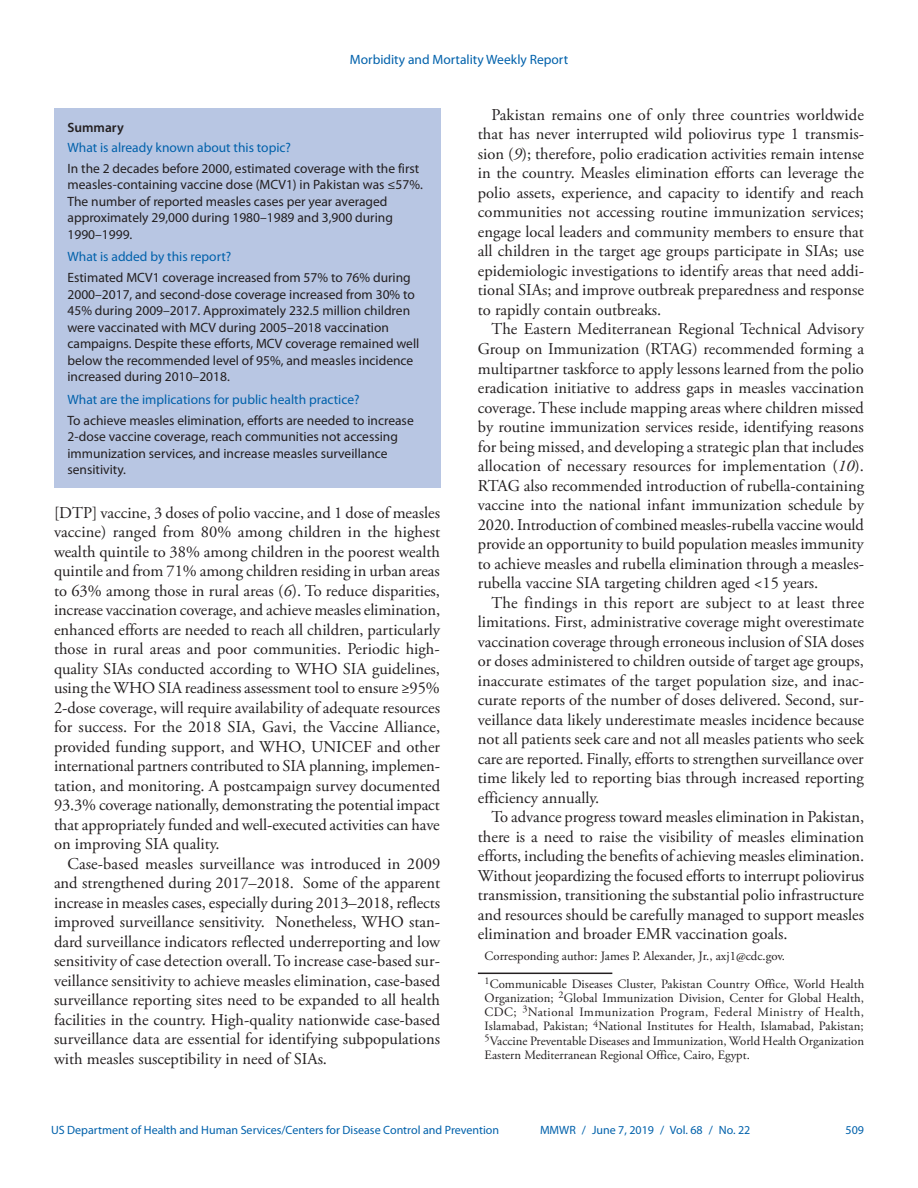
<style>
.page{position:relative;width:918px;height:1188px;background:#fff}
.page>*{position:absolute;margin:0;border:0;box-sizing:border-box;transform-origin:0 0}
.Paragraph{font:16.5px/19.5px "Adobe Garamond Pro";color:#231f20;text-align:justify}
.Summary_Box_Text{font:13.5px/16.5px "Myriad Pro";color:#231f20}
.Summary_Box_Heading{font:13.5px "Myriad Pro";color:#0161ab}
.Summary_Box_Ttile{font:600 13.5px "Myriad Pro";color:#231f20}
.Author_Affiliations{font:12.75px/14.2px "Adobe Garamond Pro";color:#231f20;text-align:justify}
.Corresponding_Author{font:12.75px "Adobe Garamond Pro";color:#231f20}
.t1{font:12px "Myriad Pro";color:#0161ab}
.s1{font-style:italic}
</style>
<div class="page">
<hr style="left:478px;top:973px;width:134px;height:1px;background:#231f20">
<div style="left:54px;top:108px;width:386px;height:380px;background:#b8c6e3"></div>
<p class="Summary_Box_Heading" style="left:350px;top:51px;width:220px">Morbidity and Mortality Weekly Report</p>
<h1 class="Summary_Box_Ttile" style="left:68px;top:119px;width:58px">Summary</h1>
<h1 class="Summary_Box_Heading" style="left:68px;top:139px;width:225px">What is already known about this topic?</h1>
<p class="Summary_Box_Text" style="left:68px;top:160px;width:357px">In the 2 decades before 2000, estimated coverage with the first measles-containing vaccine dose (MCV1) in Pakistan was ≤57%.<br>The number of reported measles cases per year averaged approximately 29,000 during 1980–1989 and 3,900 during 1990–1999.</p>
<h1 class="Summary_Box_Heading" style="left:68px;top:249px;width:165px">What is added by this report?</h1>
<p class="Summary_Box_Text" style="left:68px;top:269px;width:353px">Estimated MCV1 coverage increased from 57% to 76% during 2000–2017, and second-dose coverage increased from 30% to 45% during 2009–2017. Approximately 232.5 million children were vaccinated with MCV during 2005–2018 vaccination campaigns. Despite these efforts, MCV coverage remained well below the recommended level of 95%, and measles incidence increased during 2010–2018.</p>
<h1 class="Summary_Box_Heading" style="left:68px;top:391px;width:294px">What are the implications for public health practice?</h1>
<p class="Summary_Box_Text" style="left:68px;top:412px;width:348px">To achieve measles elimination, efforts are needed to increase 2-dose vaccine coverage, reach communities not accessing immunization services, and increase measles surveillance sensitivity.</p>
<p class="Paragraph" style="left:54px;top:503px;width:388px">[DTP] vaccine, 3 doses of polio vaccine, and 1 dose of measles vaccine) ranged from 80% among children in the highest wealth quintile to 38% among children in the poorest wealth quintile and from 71% among children residing in urban areas to 63% among those in rural areas (<span class="s1">6</span>). To reduce disparities, increase vaccination coverage, and achieve measles elimination, enhanced efforts are needed to reach all children, particularly those in rural areas and poor communities. Periodic high&shy;quality SIAs conducted according to WHO SIA guidelines, using the WHO SIA readiness assessment tool to ensure ≥95% 2-dose coverage, will require availability of adequate resources for success. For the 2018 SIA, Gavi, the Vaccine Alliance, provided funding support, and WHO, UNICEF and other international partners contributed to SIA planning, implemen&shy;tation, and monitoring. A postcampaign survey documented 93.3% coverage nationally, demonstrating the potential impact that appropriately funded and well-executed activities can have on improving SIA quality.</p>
<p class="Paragraph" style="left:54px;top:855px;width:388px;text-indent:13px">Case-based measles surveillance was introduced in 2009 and strengthened during 2017–2018. Some of the apparent increase in measles cases, especially during 2013–2018, reflects improved surveillance sensitivity. Nonetheless, WHO stan&shy;dard surveillance indicators reflected underreporting and low sensitivity of case detection overall. To increase case-based sur&shy;veillance sensitivity to achieve measles elimination, case-based surveillance reporting sites need to be expanded to all health facilities in the country. High-quality nationwide case-based surveillance data are essential for identifying subpopulations with measles susceptibility in need of SIAs.</p>
<p class="Paragraph" style="left:478px;top:106px;width:388px;text-indent:13px">Pakistan remains one of only three countries worldwide that has never interrupted wild poliovirus type 1 transmis&shy;sion (<span class="s1">9</span>); therefore, polio eradication activities remain intense in the country. Measles elimination efforts can leverage the polio assets, experience, and capacity to identify and reach communities not accessing routine immunization services; engage local leaders and community members to ensure that all children in the target age groups participate in SIAs; use epidemiologic investigations to identify areas that need addi&shy;tional SIAs; and improve outbreak preparedness and response to rapidly contain outbreaks.</p>
<p class="Paragraph" style="left:478px;top:320px;width:388px;text-indent:13px">The Eastern Mediterranean Regional Technical Advisory Group on Immunization (RTAG) recommended forming a multipartner taskforce to apply lessons learned from the polio eradication initiative to address gaps in measles vaccination coverage. These include mapping areas where children missed by routine immunization services reside, identifying reasons for being missed, and developing a strategic plan that includes allocation of necessary resources for implementation (<span class="s1">10</span>).<br>RTAG also recommended introduction of rubella-containing vaccine into the national infant immunization schedule by 2020. Introduction of combined measles-rubella vaccine would provide an opportunity to build population measles immunity to achieve measles and rubella elimination through a measles&shy;rubella vaccine SIA targeting children aged &lt;15 years.</p>
<p class="Paragraph" style="left:478px;top:593px;width:388px;text-indent:13px">The findings in this report are subject to at least three limitations. First, administrative coverage might overestimate vaccination coverage through erroneous inclusion of SIA doses or doses administered to children outside of target age groups, inaccurate estimates of the target population size, and inac&shy;curate reports of the number of doses delivered. Second, sur&shy;veillance data likely underestimate measles incidence because not all patients seek care and not all measles patients who seek care are reported. Finally, efforts to strengthen surveillance over time likely led to reporting bias through increased reporting efficiency annually.</p>
<p class="Paragraph" style="left:478px;top:808px;width:388px;text-indent:13px">To advance progress toward measles elimination in Pakistan, there is a need to raise the visibility of measles elimination efforts, including the benefits of achieving measles elimination.<br>Without jeopardizing the focused efforts to interrupt poliovirus transmission, transitioning the substantial polio infrastructure and resources should be carefully managed to support measles elimination and broader EMR vaccination goals.</p>
<p class="Corresponding_Author" style="left:485px;top:948px;width:302px">Corresponding author: James P. Alexander, Jr., axj1@cdc.gov.</p>
<p class="Author_Affiliations" style="left:485px;top:977px;width:381px"><sup>1</sup>Communicable Diseases Cluster, Pakistan Country Office, World Health Organization; <sup>2</sup>Global Immunization Division, Center for Global Health, CDC; <sup>3</sup>National Immunization Program, Federal Ministry of Health, Islamabad, Pakistan; <sup>4</sup>National Institutes for Health, Islamabad, Pakistan; <sup>5</sup>Vaccine Preventable Diseases and Immunization, World Health Organization Eastern Mediterranean Regional Office, Cairo, Egypt.</p>
<p class="t1" style="left:51px;top:1123px;width:450px">US Department of Health and Human Services/Centers for Disease Control and Prevention</p>
<p class="t1" style="left:540px;top:1123px;width:212px">MMWR / June 7, 2019 / Vol. 68 / No. 22</p>
<p class="t1" style="left:846px;top:1123px;width:20px">509</p>
</div>
